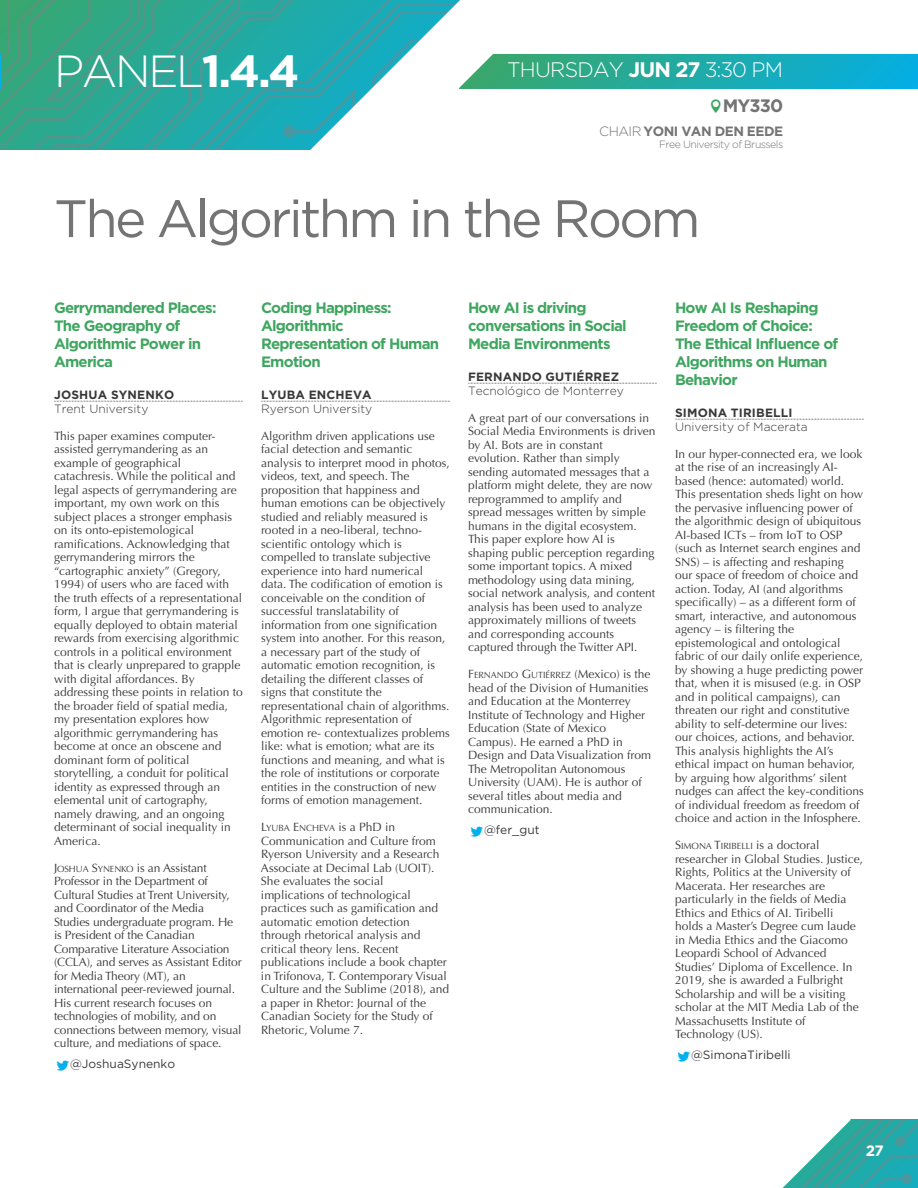
<style>
.page{position:relative;width:918px;height:1188px;background:#fff}
.page>*{position:absolute;margin:0;border:0;box-sizing:border-box;transform-origin:0 0}
.t1{font:52.5px "Gotham";letter-spacing:-.05em;color:#747475}
.t2{font:300 45px "Gotham";letter-spacing:-.05em;color:#fff}
.t3{font:300 21px "Gotham";letter-spacing:-.035em;color:#fff}
.t4{font:700 18px "Gotham";letter-spacing:-.05em;color:#747475}
.t5{font:700 15px/18px "Gotham";letter-spacing:-.05em;color:#3fa660}
.t6{font:700 15px "Gotham";color:#fff}
.t7{font:700 13.5px "Gotham";letter-spacing:-.035em;color:#747475}
.t8{font:12px/13.5px "Optima";color:#39383a}
.t9{font:300 12px "Gotham";color:#39383a}
.t10{font:700 12px "Gotham";letter-spacing:.015em;color:#39383a}
.t11{font:12px "Gotham";color:#39383a}
.t12{font:300 10.5px "Gotham";letter-spacing:-.05em;color:#747475}
.s1{font-weight:700}
.s2{font-weight:300}
.s3{font-size:9px}
.s4{font-family:"Socialico";font-size:21px;color:#00afed}
</style>
<div class="page">
<svg style="left:851px;top:1120px;width:67px;height:68px;background:#26a6a8"></svg>
<svg style="left:0;top:0;width:310px;height:150px;background:#2da696"></svg>
<svg style="left:310px;top:0;width:408px;height:150px"></svg>
<div style="left:459px;top:54px;width:459px;height:34px;background:linear-gradient(to right,#3ca767,#04aee4)"></div>
<svg style="left:423px;top:16px;width:72px;height:72px"></svg>
<svg style="left:782px;top:1119px;width:69px;height:69px"></svg>
<svg style="left:54px;top:401px;width:189px;height:1px"></svg>
<svg style="left:261px;top:401px;width:189px;height:1px"></svg>
<svg style="left:468px;top:383px;width:189px;height:1px"></svg>
<svg style="left:675px;top:419px;width:189px;height:1px"></svg>
<hr style="left:0;top:54px;width:1px;height:34px;background:#02afe8">
<svg style="left:711px;top:100px;width:7px;height:13px"></svg>
<h2 class="t2" style="left:54px;top:46px;width:247px">PANEL<span class="s1">1.4.4</span></h2>
<h3 class="t3" style="left:507px;top:58px;width:278px">THURSDAY <span class="s1">JUN 27</span> 3:30 PM</h3>
<p class="t7" style="left:599px;top:124px;width:185px"><span class="s2">CHAIR</span> YONI VAN DEN EEDE</p>
<p class="t12" style="left:659px;top:139px;width:125px">Free University of Brussels</p>
<h3 class="t4" style="left:723px;top:96px;width:62px">MY330</h3>
<h1 class="t1" style="left:54px;top:189px;width:648px">The Algorithm in the Room</h1>
<p class="t5" style="left:54px;top:299px;width:164px">Gerrymandered Places:<br>The Geography of<br>Algorithmic Power in<br>America</p>
<p class="t10" style="left:54px;top:388px;width:122px">JOSHUA SYNENKO</p>
<p class="t9" style="left:54px;top:402px;width:96px">Trent University</p>
<p class="t8" style="left:54px;top:429px;width:190px">This paper examines computer&shy;assisted gerrymandering as an example of geographical catachresis. While the political and legal aspects of gerrymandering are important, my own work on this subject places a stronger emphasis on its onto-epistemological ramifications. Acknowledging that gerrymandering mirrors the “cartographic anxiety” (Gregory,<br>1994) of users who are faced with the truth effects of a representational form, I argue that gerrymandering is equally deployed to obtain material rewards from exercising algorithmic controls in a political environment that is clearly unprepared to grapple with digital affordances. By addressing these points in relation to the broader field of spatial media, my presentation explores how algorithmic gerrymandering has become at once an obscene and dominant form of political storytelling, a conduit for political identity as expressed through an elemental unit of cartography, namely drawing, and an ongoing determinant of social inequality in<br>America.</p>
<p class="t8" style="left:54px;top:861px;width:189px">J<span class="s3">OSHUA</span> S<span class="s3">YNENKO</span> is an Assistant Professor in the Department of Cultural Studies at Trent University, and Coordinator of the Media Studies undergraduate program. He is President of the Canadian Comparative Literature Association (CCLA), and serves as Assistant Editor for Media Theory (MT), an international peer-reviewed journal.<br>His current research focuses on technologies of mobility, and on connections between memory, visual culture, and mediations of space.</p>
<p class="t11" style="left:54px;top:1057px;width:123px"><span class="s4">L</span>@JoshuaSynenko</p>
<p class="t5" style="left:261px;top:299px;width:180px">Coding Happiness:<br>Algorithmic<br>Representation of Human<br>Emotion</p>
<p class="t10" style="left:261px;top:388px;width:112px">LYUBA ENCHEVA</p>
<p class="t9" style="left:261px;top:402px;width:113px">Ryerson University</p>
<p class="t8" style="left:261px;top:429px;width:190px">Algorithm driven applications use facial detection and semantic analysis to interpret mood in photos, videos, text, and speech. The proposition that happiness and human emotions can be objectively studied and reliably measured is rooted in a neo-liberal, techno&shy;scientific ontology which is compelled to translate subjective experience into hard numerical data. The codification of emotion is conceivable on the condition of successful translatability of information from one signification system into another. For this reason, a necessary part of the study of automatic emotion recognition, is detailing the different classes of signs that constitute the representational chain of algorithms.<br>Algorithmic representation of emotion re- contextualizes problems like: what is emotion; what are its functions and meaning, and what is the role of institutions or corporate entities in the construction of new forms of emotion management.</p>
<p class="t8" style="left:261px;top:820px;width:190px">L<span class="s3">YUBA</span> E<span class="s3">NCHEVA</span> is a PhD in<br>Communication and Culture from<br>Ryerson University and a Research<br>Associate at Decimal Lab (UOIT).<br>She evaluates the social implications of technological practices such as gamification and automatic emotion detection through rhetorical analysis and critical theory lens. Recent publications include a book chapter in Trifonova, T. Contemporary Visual<br>Culture and the Sublime (2018), and a paper in Rhetor: Journal of the<br>Canadian Society for the Study of<br>Rhetoric, Volume 7.</p>
<p class="t5" style="left:468px;top:299px;width:160px">How AI is driving conversations in Social<br>Media Environments</p>
<p class="t10" style="left:468px;top:370px;width:153px">FERNANDO GUTIÉRREZ</p>
<p class="t9" style="left:468px;top:384px;width:157px">Tecnológico de Monterrey</p>
<p class="t8" style="left:468px;top:411px;width:189px">A great part of our conversations in<br>Social Media Environments is driven by AI. Bots are in constant evolution. Rather than simply sending automated messages that a platform might delete, they are now reprogrammed to amplify and spread messages written by simple humans in the digital ecosystem.<br>This paper explore how AI is shaping public perception regarding some important topics. A mixed methodology using data mining, social network analysis, and content analysis has been used to analyze approximately millions of tweets and corresponding accounts captured through the Twitter API.</p>
<p class="t8" style="left:468px;top:667px;width:185px">F<span class="s3">ERNANDO</span> G<span class="s3">UTIÉRREZ</span> (Mexico) is the head of the Division of Humanities and Education at the Monterrey<br>Institute of Technology and Higher<br>Education (State of Mexico<br>Campus). He earned a PhD in<br>Design and Data Visualization from<br>The Metropolitan Autonomous<br>University (UAM). He is author of several titles about media and communication.</p>
<p class="t11" style="left:468px;top:823px;width:73px"><span class="s4">L</span>@fer_gut</p>
<p class="t5" style="left:675px;top:299px;width:165px">How AI Is Reshaping<br>Freedom of Choice:<br>The Ethical Influence of<br>Algorithms on Human<br>Behavior</p>
<p class="t10" style="left:675px;top:406px;width:119px">SIMONA TIRIBELLI</p>
<p class="t9" style="left:675px;top:420px;width:134px">University of Macerata</p>
<p class="t8" style="left:675px;top:447px;width:190px">In our hyper-connected era, we look at the rise of an increasingly AI&shy;based (hence: automated) world.<br>This presentation sheds light on how the pervasive influencing power of the algorithmic design of ubiquitous AI-based ICTs – from IoT to OSP (such as Internet search engines and SNS) – is affecting and reshaping our space of freedom of choice and action. Today, AI (and algorithms specifically) – as a different form of smart, interactive, and autonomous agency – is filtering the epistemological and ontological fabric of our daily onlife experience, by showing a huge predicting power that, when it is misused (e.g. in OSP and in political campaigns), can threaten our right and constitutive ability to self-determine our lives: our choices, actions, and behavior.<br>This analysis highlights the AI’s ethical impact on human behavior, by arguing how algorithms’ silent nudges can affect the key-conditions of individual freedom as freedom of choice and action in the Infosphere.</p>
<p class="t8" style="left:675px;top:838px;width:190px">S<span class="s3">IMONA</span> T<span class="s3">IRIBELLI</span> is a doctoral researcher in Global Studies. Justice,<br>Rights, Politics at the University of<br>Macerata. Her researches are particularly in the fields of Media<br>Ethics and Ethics of AI. Tiribelli holds a Master’s Degree cum laude in Media Ethics and the Giacomo<br>Leopardi School of Advanced<br>Studies’ Diploma of Excellence. In<br>2019, she is awarded a Fulbright<br>Scholarship and will be a visiting scholar at the MIT Media Lab of the<br>Massachusetts Institute of<br>Technology (US).</p>
<p class="t11" style="left:675px;top:1048px;width:117px"><span class="s4">L</span>@SimonaTiribelli</p>
<p class="t6" style="left:866px;top:1142px;width:19px">27</p>
</div>
